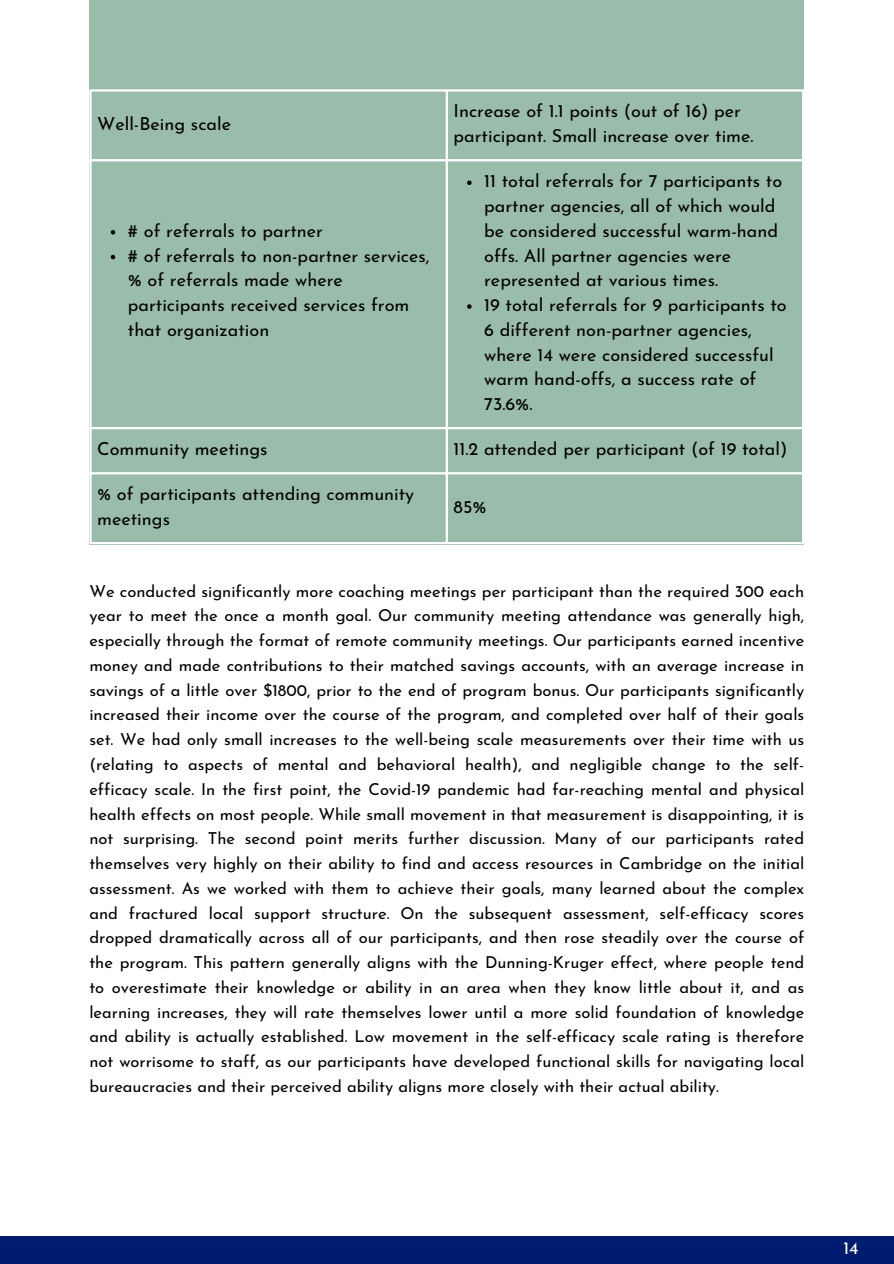
<style>
.page{position:relative;width:894px;height:1264px;background:#fff}
.page>*{position:absolute;margin:0;border:0;box-sizing:border-box;transform-origin:0 0}
.t1{font:18px/24.8px "Josefin Sans";color:#000}
.t2{font:17.4px "Josefin Sans";color:#fff}
.t3{font:16.5px/24.8px "Josefin Sans";color:#000;text-align:justify}
</style>
<div class="page">
<div style="left:89px;top:0;width:715px;height:544px;background:#99bcab"></div>
<svg style="left:111px;top:230px;width:4px;height:4px"></svg>
<svg style="left:111px;top:255px;width:4px;height:4px"></svg>
<svg style="left:467px;top:180px;width:4px;height:5px"></svg>
<svg style="left:467px;top:304px;width:4px;height:5px"></svg>
<hr style="left:89px;top:92px;width:3px;height:450px;background:#fff">
<hr style="left:445px;top:92px;width:3px;height:450px;background:#fff">
<hr style="left:801px;top:92px;width:3px;height:450px;background:#fff">
<hr style="left:89px;top:89px;width:715px;height:3px;background:#fff">
<hr style="left:89px;top:159px;width:715px;height:2px;background:#fff">
<hr style="left:89px;top:427px;width:715px;height:2px;background:#fff">
<hr style="left:89px;top:472px;width:715px;height:2px;background:#fff">
<hr style="left:89px;top:542px;width:715px;height:2px;background:#fff">
<div style="left:0;top:1236px;width:893px;height:27px;background:#001c71"></div>
<p class="t1" style="left:97px;top:113px;width:135px">Well-Being scale</p>
<p class="t1" style="left:128px;top:220px;width:303px"># of referrals to partner<br># of referrals to non-partner services, % of referrals made where participants received services from that organization</p>
<p class="t1" style="left:453px;top:101px;width:301px">Increase of 1.1 points (out of 16) per participant. Small increase over time.</p>
<p class="t1" style="left:484px;top:170px;width:304px">11 total referrals for 7 participants to partner agencies, all of which would be considered successful warm-hand offs. All partner agencies were represented at various times.<br>19 total referrals for 9 participants to<br>6 different non-partner agencies, where 14 were considered successful warm hand-offs, a success rate of<br>73.6%.</p>
<p class="t1" style="left:97px;top:438px;width:172px">Community meetings</p>
<p class="t1" style="left:453px;top:438px;width:335px">11.2 attended per participant (of 19 total)</p>
<p class="t1" style="left:97px;top:483px;width:318px">% of participants attending community meetings</p>
<p class="t1" style="left:453px;top:496px;width:34px">85%</p>
<p class="t3" style="left:89px;top:580px;width:716px">We conducted significantly more coaching meetings per participant than the required 300 each year to meet the once a month goal. Our community meeting attendance was generally high, especially through the format of remote community meetings. Our participants earned incentive money and made contributions to their matched savings accounts, with an average increase in savings of a little over $1800, prior to the end of program bonus. Our participants significantly increased their income over the course of the program, and completed over half of their goals set. We had only small increases to the well-being scale measurements over their time with us (relating to aspects of mental and behavioral health), and negligible change to the self&shy;efficacy scale. In the first point, the Covid-19 pandemic had far-reaching mental and physical health effects on most people. While small movement in that measurement is disappointing, it is not surprising. The second point merits further discussion. Many of our participants rated themselves very highly on their ability to find and access resources in Cambridge on the initial assessment. As we worked with them to achieve their goals, many learned about the complex and fractured local support structure. On the subsequent assessment, self-efficacy scores dropped dramatically across all of our participants, and then rose steadily over the course of the program. This pattern generally aligns with the Dunning-Kruger effect, where people tend to overestimate their knowledge or ability in an area when they know little about it, and as learning increases, they will rate themselves lower until a more solid foundation of knowledge and ability is actually established. Low movement in the self-efficacy scale rating is therefore not worrisome to staff, as our participants have developed functional skills for navigating local bureaucracies and their perceived ability aligns more closely with their actual ability.</p>
<p class="t2" style="left:843px;top:1240px;width:17px">14</p>
</div>
